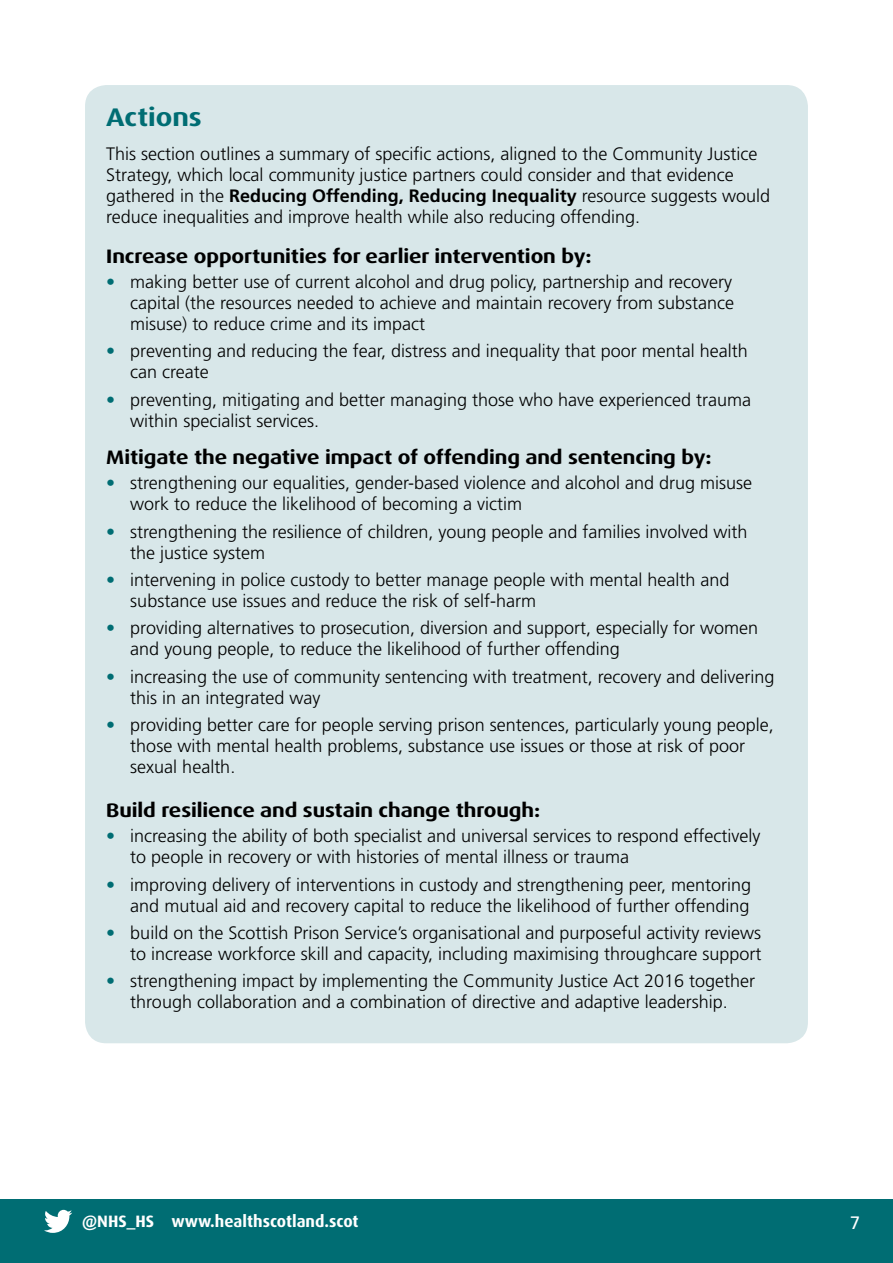
<style>
.page{position:relative;width:893px;height:1263px;background:#fff}
.page>*{position:absolute;margin:0;border:0;box-sizing:border-box;transform-origin:0 0}
.A_head{font:700 expanded 25.5px "Dax OT";color:#006d73}
.B_Head{font:700 expanded 19.5px "Dax OT";letter-spacing:-.005em;color:#000}
.Body_text{font:300 18px/21px "Frutiger LT Std";color:#000}
.t1{font:18px "Frutiger LT Std";color:#fff}
.t2{font:700 16.5px "Dax OT";color:#fff}
.s1{font-weight:700}
.s2{font-weight:700;color:#006d73}
</style>
<div class="page">
<div style="left:0;top:1199px;width:893px;height:64px;background:#006d73"></div>
<svg style="left:44px;top:1210px;width:28px;height:23px"></svg>
<div style="left:85px;top:85px;width:723px;height:958px;background:#d8e7e9;border-radius:21px"></div>
<h2 class="A_head" style="left:106px;top:101px;width:97px">Actions</h2>
<p class="Body_text" style="left:106px;top:144px;width:665px">This section outlines a summary of specific actions, aligned to the Community Justice Strategy, which local community justice partners could consider and that evidence gathered in the <span class="s1">Reducing Offending, Reducing Inequality</span> resource suggests would reduce inequalities and improve health while also reducing offending.</p>
<h3 class="B_Head" style="left:106px;top:243px;width:487px">Increase opportunities for earlier intervention by:</h3>
<p class="Body_text" style="left:130px;top:271px;width:605px;text-align:justify;text-indent:-24px"><span class="s2">•</span> making better use of current alcohol and drug policy, partnership and recovery capital (the resources needed to achieve and maintain recovery from substance misuse) to reduce crime and its impact</p>
<p class="Body_text" style="left:130px;top:341px;width:619px;text-indent:-24px"><span class="s2">•</span> preventing and reducing the fear, distress and inequality that poor mental health can create</p>
<p class="Body_text" style="left:130px;top:389px;width:622px;text-indent:-24px"><span class="s2">•</span> preventing, mitigating and better managing those who have experienced trauma within specialist services.</p>
<h3 class="B_Head" style="left:106px;top:445px;width:607px">Mitigate the negative impact of offending and sentencing by:</h3>
<p class="Body_text" style="left:130px;top:473px;width:623px;text-indent:-24px"><span class="s2">•</span> strengthening our equalities, gender-based violence and alcohol and drug misuse work to reduce the likelihood of becoming a victim</p>
<p class="Body_text" style="left:130px;top:521px;width:619px;text-indent:-24px"><span class="s2">•</span> strengthening the resilience of children, young people and families involved with the justice system</p>
<p class="Body_text" style="left:130px;top:570px;width:601px;text-indent:-24px"><span class="s2">•</span> intervening in police custody to better manage people with mental health and substance use issues and reduce the risk of self-harm</p>
<p class="Body_text" style="left:130px;top:618px;width:629px;text-indent:-24px"><span class="s2">•</span> providing alternatives to prosecution, diversion and support, especially for women and young people, to reduce the likelihood of further offending</p>
<p class="Body_text" style="left:130px;top:666px;width:646px;text-indent:-24px"><span class="s2">•</span> increasing the use of community sentencing with treatment, recovery and delivering this in an integrated way</p>
<p class="Body_text" style="left:130px;top:715px;width:645px;text-indent:-24px"><span class="s2">•</span> providing better care for people serving prison sentences, particularly young people, those with mental health problems, substance use issues or those at risk of poor sexual health.</p>
<h3 class="B_Head" style="left:106px;top:798px;width:435px">Build resilience and sustain change through:</h3>
<p class="Body_text" style="left:130px;top:826px;width:632px;text-indent:-24px"><span class="s2">•</span> increasing the ability of both specialist and universal services to respond effectively to people in recovery or with histories of mental illness or trauma</p>
<p class="Body_text" style="left:106px;top:874px;width:646px;text-align:right"><span class="s2">•</span> improving delivery of interventions in custody and strengthening peer, mentoring and mutual aid and recovery capital to reduce the likelihood of further offending</p>
<p class="Body_text" style="left:106px;top:922px;width:657px;text-align:right"><span class="s2">•</span> build on the Scottish Prison Service’s organisational and purposeful activity reviews to increase workforce skill and capacity, including maximising throughcare support</p>
<p class="Body_text" style="left:106px;top:971px;width:650px;text-align:center"><span class="s2">•</span> strengthening impact by implementing the Community Justice Act 2016 together through collaboration and a combination of directive and adaptive leadership.</p>
<p class="t2" style="left:82px;top:1211px;width:278px">@NHS_HS www.healthscotland.scot</p>
<p class="t1" style="left:850px;top:1212px;width:12px">7</p>
</div>
